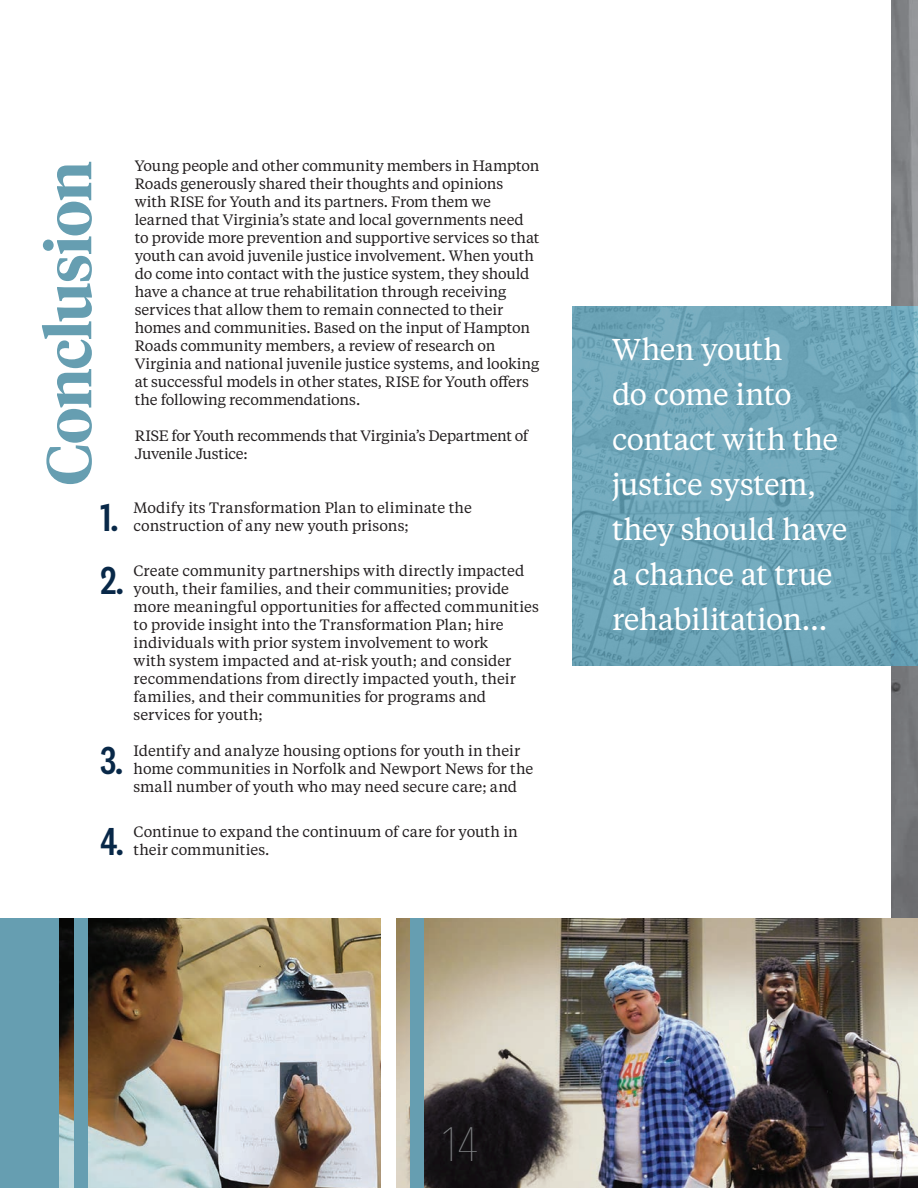
<style>
.page{position:relative;width:918px;height:1188px;background:#fff}
.page>*{position:absolute;margin:0;border:0;box-sizing:border-box;transform-origin:0 0}
.t1{font:600 63px "Tiempos Headline";letter-spacing:-.02em;color:#669eb1}
.t2{font:200 48px "Avenir Next Condensed";color:#808285}
.t3{font:500 40.5px/63px "National 2 Condensed";color:#082848}
.t4{font:30px/45px "Tiempos Text";letter-spacing:-.015em;color:#fff}
.t5{font:15px/18px "Tiempos Text";letter-spacing:-.005em;color:#231f20}
</style>
<div class="page">
<img style="left:572px;top:306px;width:319px;height:360px">
<img style="left:891px;top:0;width:27px;height:918px">
<img style="left:396px;top:918px;width:522px;height:270px">
<img style="left:58px;top:918px;width:323px;height:270px">
<div style="left:410px;top:918px;width:14px;height:270px;background:#669eb1"></div>
<div style="left:74px;top:918px;width:14px;height:270px;background:#669eb1"></div>
<div style="left:0;top:918px;width:58px;height:270px;background:#669eb1"></div>
<h1 class="t1" style="left:26px;top:486px;width:326px;rotate:-90deg">Conclusion</h1>
<h3 class="t3" style="left:100px;top:486px;width:25px">1.<br>2.</h3>
<h3 class="t3" style="left:100px;top:720px;width:25px;line-height:81px">3.<br>4.</h3>
<p class="t5" style="left:135px;top:156px;width:406px">Young people and other community members in Hampton Roads generously shared their thoughts and opinions<br>with RISE for Youth and its partners. From them we learned that Virginia’s state and local governments need to provide more prevention and supportive services so that youth can avoid juvenile justice involvement. When youth do come into contact with the justice system, they should have a chance at true rehabilitation through receiving services that allow them to remain connected to their homes and communities. Based on the input of Hampton Roads community members, a review of research on Virginia and national juvenile justice systems, and looking at successful models in other states, RISE for Youth offers the following recommendations.</p>
<p class="t5" style="left:135px;top:426px;width:395px">RISE for Youth recommends that Virginia’s Department of<br>Juvenile Justice:</p>
<p class="t5" style="left:134px;top:498px;width:340px">Modify its Transformation Plan to eliminate the construction of any new youth prisons;</p>
<p class="t5" style="left:134px;top:561px;width:407px">Create community partnerships with directly impacted youth, their families, and their communities; provide more meaningful opportunities for affected communities to provide insight into the Transformation Plan; hire individuals with prior system involvement to work<br>with system impacted and at-risk youth; and consider recommendations from directly impacted youth, their families, and their communities for programs and services for youth;</p>
<p class="t5" style="left:134px;top:741px;width:401px">Identify and analyze housing options for youth in their home communities in Norfolk and Newport News for the small number of youth who may need secure care; and</p>
<p class="t5" style="left:134px;top:822px;width:386px">Continue to expand the continuum of care for youth in their communities.</p>
<h3 class="t4" style="left:612px;top:326px;width:237px">When youth<br>do come into contact with the justice system, they should have a chance at true rehabilitation…</h3>
<h2 class="t2" style="left:439px;top:1116px;width:41px">14</h2>
</div>
